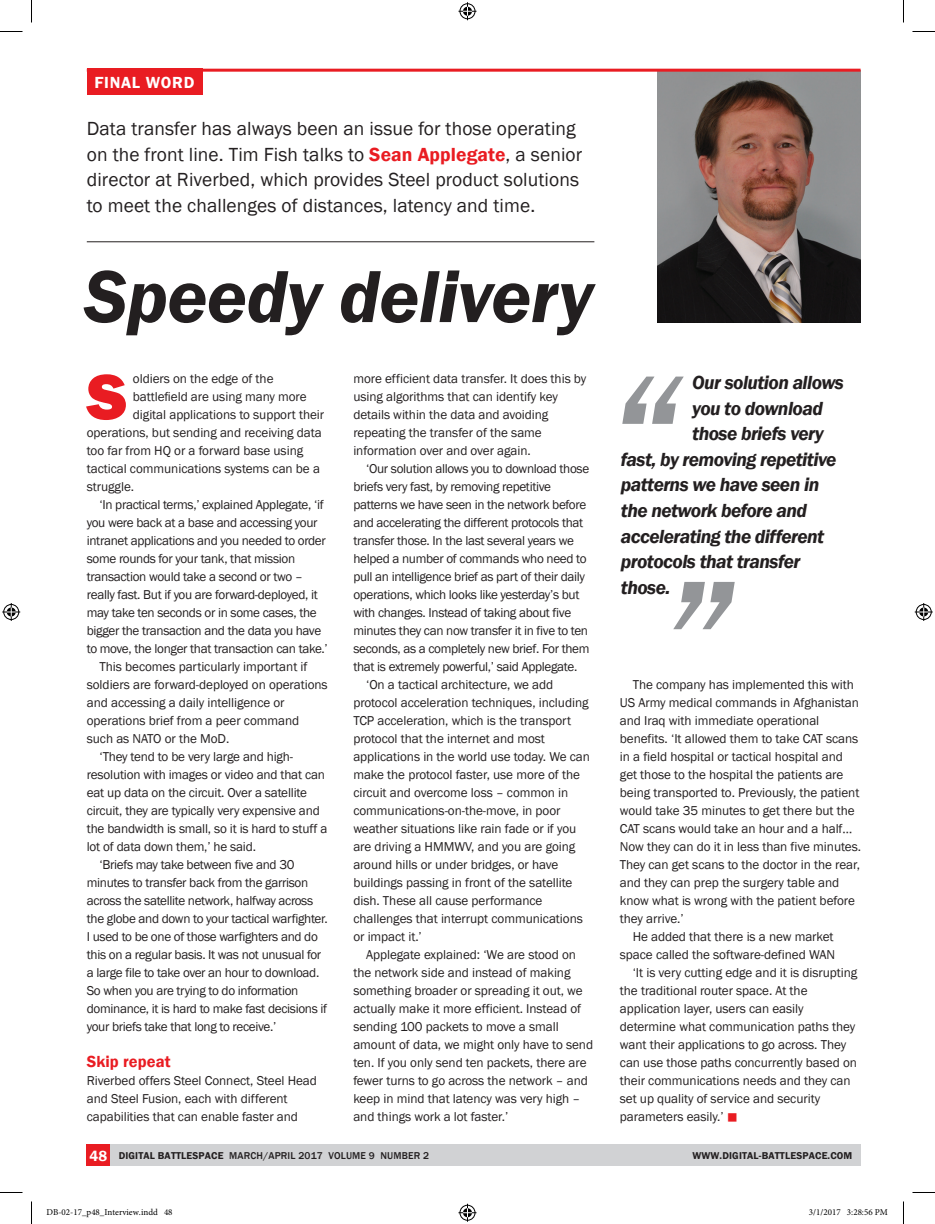
<style>
.page{position:relative;width:935px;height:1224px;background:#fff}
.page>*{position:absolute;margin:0;border:0;box-sizing:border-box;transform-origin:0 0}
.Feature_-_headline{font:italic 600 76.35px "Franklin Gothic";letter-spacing:-.01em;color:#231f20}
.Body_-_1st_para{font:800 66.6px "Franklin Gothic";color:#e91c22}
.Body_text{font:600 31.5px "Franklin Gothic";color:#e91c22}
.Feature_-_standfirst{font:19.5px/25.5px "Franklin Gothic";letter-spacing:.005em;color:#231f20}
.Pull-quote{font:italic 600 19.5px "Franklin Gothic";letter-spacing:-.03em;color:#231f20}
.Feature_-_crosshead{font:600 16.5px "Franklin Gothic";letter-spacing:.005em;color:#e91c22}
.Strap{font:600 16.5px "Franklin Gothic";letter-spacing:.045em;color:#fff}
.t1{font:600 15px "Franklin Gothic";color:#fff}
.Body_text-2{font:13.2px/18px "Franklin Gothic";letter-spacing:-.005em;color:#231f20}
.Body_text-3{font:13.2px/18px "Franklin Gothic";letter-spacing:-.025em;color:#231f20}
.Body_text_-_no_inden{font:13.2px/18px "Franklin Gothic";letter-spacing:-.005em;color:#231f20}
.Body_-_1st_para-2{font:13.2px "Franklin Gothic";letter-spacing:-.005em;color:#231f20}
.t2{font:500 10.2px "Franklin Gothic";letter-spacing:.015em;color:#231f20}
.t3{font:600 10.2px "Franklin Gothic";letter-spacing:.015em;color:#231f20}
.t4{font:9px "Minion Pro";color:#000}
.s1{font-weight:600;color:#e91c22}
.s2{font-weight:600}
</style>
<div class="page">
<div style="left:87px;top:69px;width:115px;height:26px;background:#e91c22"></div>
<div style="left:87px;top:1144px;width:774px;height:22px;background:#d1d2d4"></div>
<div style="left:87px;top:1144px;width:23px;height:22px;background:#e91c22"></div>
<hr style="left:87px;top:241px;width:507px;height:1px;background:#231f20">
<img style="left:657px;top:72px;width:203px;height:251px">
<hr style="left:87px;top:69px;width:773px;height:3px;background:#e91c22">
<svg style="left:622px;top:377px;width:62px;height:47px"></svg>
<svg style="left:673px;top:582px;width:61px;height:47px"></svg>
<svg style="left:0;top:31px;width:22px;height:1px"></svg>
<svg style="left:912px;top:31px;width:23px;height:1px"></svg>
<svg style="left:0;top:1192px;width:22px;height:1px"></svg>
<svg style="left:912px;top:1192px;width:23px;height:1px"></svg>
<svg style="left:31px;top:0;width:1px;height:22px"></svg>
<svg style="left:31px;top:1201px;width:1px;height:23px"></svg>
<svg style="left:903px;top:0;width:1px;height:22px"></svg>
<svg style="left:903px;top:1201px;width:1px;height:23px"></svg>
<svg style="left:458px;top:2px;width:18px;height:18px"></svg>
<svg style="left:458px;top:1204px;width:18px;height:18px"></svg>
<svg style="left:2px;top:603px;width:18px;height:18px"></svg>
<svg style="left:914px;top:603px;width:18px;height:18px"></svg>
<p class="Strap" style="left:94px;top:72px;width:101px">FINAL WORD</p>
<p class="Feature_-_standfirst" style="left:87px;top:116px;width:497px">Data transfer has always been an issue for those operating on the front line. Tim Fish talks to <span class="s1">Sean Applegate</span>, a senior director at Riverbed, which provides Steel product solutions to meet the challenges of distances, latency and time.</p>
<p class="Feature_-_headline" style="left:84px;top:247px;width:510px">Speedy delivery</p>
<p class="Body_-_1st_para" style="left:87px;top:354px;width:42px">S</p>
<p class="Body_-_1st_para-2" style="left:133px;top:371px;width:142px">oldiers on the edge of the</p>
<p class="Body_-_1st_para-2" style="left:133px;top:389px;width:175px">battlefield are using many more</p>
<p class="Body_-_1st_para-2" style="left:133px;top:407px;width:193px">digital applications to support their</p>
<p class="Body_-_1st_para-2" style="left:87px;top:425px;width:236px">operations, but sending and receiving data</p>
<p class="Body_-_1st_para-2" style="left:87px;top:443px;width:218px">too far from HQ or a forward base using</p>
<p class="Body_-_1st_para-2" style="left:87px;top:461px;width:235px">tactical communications systems can be a</p>
<p class="Body_-_1st_para-2" style="left:87px;top:479px;width:49px">struggle.</p>
<p class="Body_text-3" style="left:87px;top:496px;width:242px;text-indent:13px">‘In practical terms,’ explained Applegate, ‘if you were back at a base and accessing your intranet applications and you needed to order some rounds for your tank, that mission transaction would take a second or two – really fast. But if you are forward-deployed, it may take ten seconds or in some cases, the bigger the transaction and the data you have to move, the longer that transaction can take.’</p>
<p class="Body_text-2" style="left:87px;top:658px;width:242px;text-indent:13px">This becomes particularly important if soldiers are forward-deployed on operations and accessing a daily intelligence or operations brief from a peer command such as NATO or the MoD.</p>
<p class="Body_text-2" style="left:87px;top:748px;width:242px;text-indent:13px">‘They tend to be very large and high&shy;resolution with images or video and that can eat up data on the circuit. Over a satellite circuit, they are typically very expensive and the bandwidth is small, so it is hard to stuff a lot of data down them,’ he said.</p>
<p class="Body_text-3" style="left:87px;top:856px;width:242px;text-indent:13px">‘Briefs may take between five and 30 minutes to transfer back from the garrison across the satellite network, halfway across the globe and down to your tactical warfighter.<br>I used to be one of those warfighters and do this on a regular basis. It was not unusual for a large file to take over an hour to download.<br>So when you are trying to do information dominance, it is hard to make fast decisions if your briefs take that long to receive.’</p>
<p class="Feature_-_crosshead" style="left:87px;top:1052px;width:85px">Skip repeat</p>
<p class="Body_text_-_no_inden" style="left:87px;top:1072px;width:232px">Riverbed offers Steel Connect, Steel Head and Steel Fusion, each with different capabilities that can enable faster and</p>
<p class="Body_text_-_no_inden" style="left:353px;top:370px;width:234px">more efficient data transfer. It does this by using algorithms that can identify key details within the data and avoiding repeating the transfer of the same information over and over again.</p>
<p class="Body_text-3" style="left:353px;top:460px;width:238px;text-indent:13px">‘Our solution allows you to download those briefs very fast, by removing repetitive patterns we have seen in the network before and accelerating the different protocols that transfer those. In the last several years we helped a number of commands who need to pull an intelligence brief as part of their daily operations, which looks like yesterday’s but with changes. Instead of taking about five minutes they can now transfer it in five to ten seconds, as a completely new brief. For them that is extremely powerful,’ said Applegate.</p>
<p class="Body_text-2" style="left:353px;top:676px;width:238px;text-indent:13px">‘On a tactical architecture, we add protocol acceleration techniques, including TCP acceleration, which is the transport protocol that the internet and most applications in the world use today. We can make the protocol faster, use more of the circuit and overcome loss – common in communications-on-the-move, in poor weather situations like rain fade or if you are driving a HMMWV, and you are going around hills or under bridges, or have buildings passing in front of the satellite dish. These all cause performance challenges that interrupt communications or impact it.’</p>
<p class="Body_text-2" style="left:353px;top:946px;width:241px;text-indent:13px">Applegate explained: ‘We are stood on the network side and instead of making something broader or spreading it out, we actually make it more efficient. Instead of sending 100 packets to move a small amount of data, we might only have to send ten. If you only send ten packets, there are fewer turns to go across the network – and keep in mind that latency was very high – and things work a lot faster.’</p>
<p class="Pull-quote" style="left:692px;top:370px;width:153px">Our solution allows</p>
<p class="Pull-quote" style="left:692px;top:396px;width:132px">you to download</p>
<p class="Pull-quote" style="left:692px;top:421px;width:133px">those briefs very</p>
<p class="Pull-quote" style="left:621px;top:447px;width:217px">fast, by removing repetitive</p>
<p class="Pull-quote" style="left:621px;top:472px;width:200px">patterns we have seen in</p>
<p class="Pull-quote" style="left:621px;top:498px;width:188px">the network before and</p>
<p class="Pull-quote" style="left:621px;top:523px;width:205px">accelerating the different</p>
<p class="Pull-quote" style="left:621px;top:549px;width:181px">protocols that transfer</p>
<p class="Pull-quote" style="left:621px;top:574px;width:51px">those.</p>
<p class="Body_text-2" style="left:620px;top:676px;width:243px;text-indent:13px">The company has implemented this with US Army medical commands in Afghanistan and Iraq with immediate operational benefits. ‘It allowed them to take CAT scans in a field hospital or tactical hospital and get those to the hospital the patients are being transported to. Previously, the patient would take 35 minutes to get there but the CAT scans would take an hour and a half… Now they can do it in less than five minutes.<br>They can get scans to the doctor in the rear, and they can prep the surgery table and know what is wrong with the patient before they arrive.’</p>
<p class="Body_text-2" style="left:620px;top:928px;width:217px;text-align:right">He added that there is a new market space called the software-defined WAN</p>
<p class="Body_text-2" style="left:620px;top:964px;width:239px;text-indent:13px">‘It is very cutting edge and it is disrupting the traditional router space. At the application layer, users can easily determine what communication paths they want their applications to go across. They can use those paths concurrently based on their communications needs and they can set up quality of service and security parameters easily.’</p>
<p class="Body_text" style="left:727px;top:1098px;width:13px">▪</p>
<p class="t1" style="left:89px;top:1146px;width:19px">48</p>
<p class="t2" style="left:119px;top:1149px;width:312px"><span class="s2">DIGITAL BATTLESPACE</span> MARCH/APRIL 2017 VOLUME 9 NUMBER 2</p>
<p class="t3" style="left:692px;top:1149px;width:161px">WWW.DIGITAL-BATTLESPACE.COM</p>
<p class="t4" style="left:46px;top:1206px;width:128px">DB-02-17_p48_Interview.indd 48</p>
<p class="t4" style="left:809px;top:1206px;width:80px">3/1/2017 3:28:56 PM</p>
</div>
